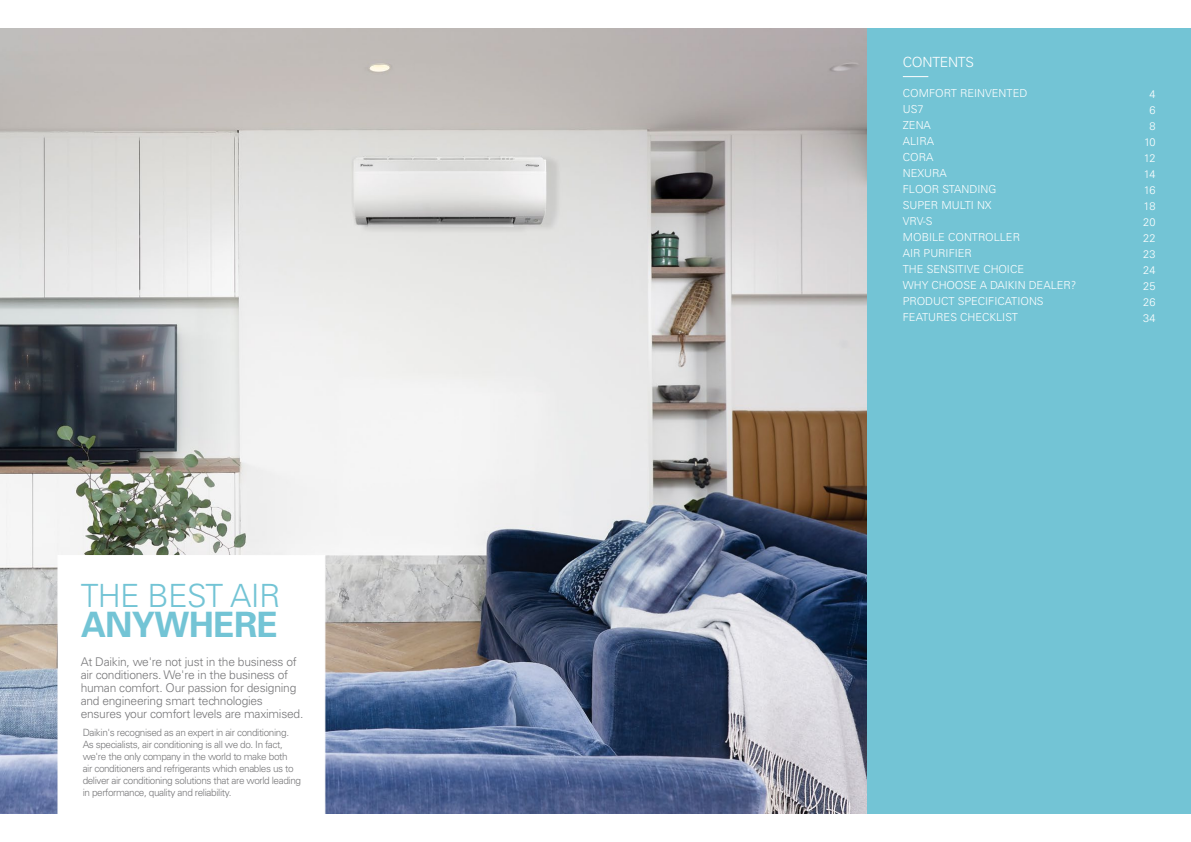
<style>
.page{position:relative;width:1191px;height:842px;background:#fff}
.page>*{position:absolute;margin:0;border:0;box-sizing:border-box;transform-origin:0 0}
.t1{font:700 35px "Univers";letter-spacing:-.02em;color:#73c4d5}
.t2{font:300 32px "Univers";letter-spacing:-.02em;color:#73c4d5}
.t3{font:300 14px "Univers";letter-spacing:-.02em;color:#fff}
.t4{font:300 12px/13px "Univers";letter-spacing:-.02em;color:#777779}
.t5{font:300 11px/16px "Univers";color:#fff}
.t6{font:300 10px/12px "Univers";letter-spacing:-.04em;color:#777779}
</style>
<div class="page">
<div style="left:866px;top:28px;width:325px;height:786px;background:#73c4d5"></div>
<img style="left:0;top:28px;width:866px;height:786px">
<div style="left:57px;top:555px;width:268px;height:267px;background:#fff;border:1px solid #fff"></div>
<svg style="left:903px;top:76px;width:25px;height:1px"></svg>
<h2 class="t2" style="left:81px;top:576px;width:201px">THE BEST AIR</h2>
<h1 class="t1" style="left:81px;top:602px;width:199px">ANYWHERE</h1>
<p class="t4" style="left:81px;top:654px;width:224px">At Daikin, we're not just in the business of air conditioners. We're in the business of human comfort. Our passion for designing and engineering smart technologies ensures your comfort levels are maximised.</p>
<p class="t6" style="left:83px;top:726px;width:220px">Daikin's recognised as an expert in air conditioning.<br>As specialists, air conditioning is all we do. In fact, we're the only company in the world to make both<br>air conditioners and refrigerants which enables us to deliver air conditioning solutions that are world leading in performance, quality and reliability.</p>
<h3 class="t3" style="left:903px;top:54px;width:73px">CONTENTS</h3>
<p class="t5" style="left:903px;top:85px;width:175px">COMFORT REINVENTED<br>US7<br>ZENA<br>ALIRA<br>CORA<br>NEXURA<br>FLOOR STANDING<br>SUPER MULTI NX<br>VRV-S<br>MOBILE CONTROLLER<br>AIR PURIFIER<br>THE SENSITIVE CHOICE<br>WHY CHOOSE A DAIKIN DEALER?<br>PRODUCT SPECIFICATIONS<br>FEATURES CHECKLIST</p>
<p class="t5" style="left:1143px;top:85px;width:14px;text-align:center">4<br>6<br>8<br>10<br>12<br>14<br>16<br>18<br>20<br>22<br>23<br>24<br>25<br>26<br>34</p>
</div>
